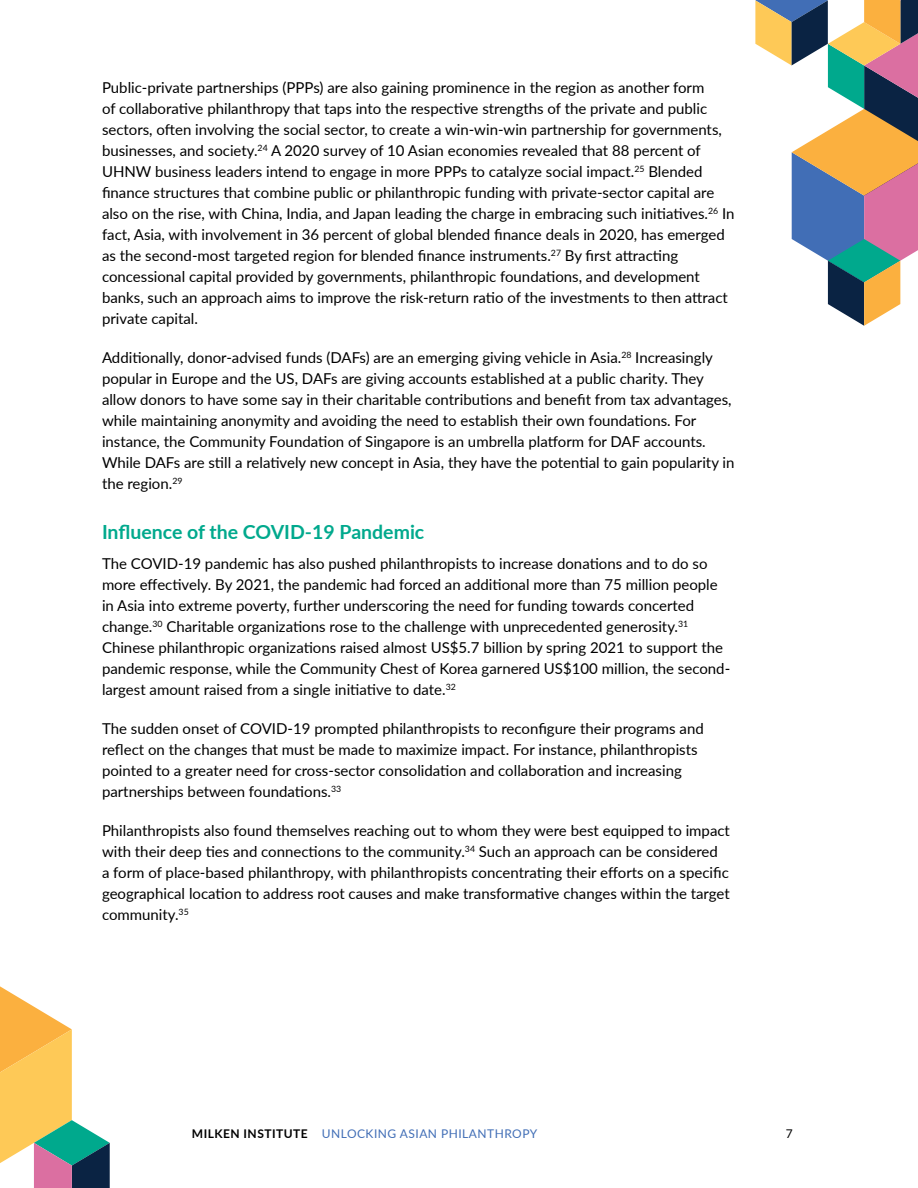
<style>
.page{position:relative;width:918px;height:1188px;background:#fff}
.page>*{position:absolute;margin:0;border:0;box-sizing:border-box;transform-origin:0 0}
.t1{font:700 19.5px "Lato";color:#00a98d}
.t2{font:15px/21px "Lato";color:#000}
.t3{font:12px "Lato";letter-spacing:.04em;color:#416eb6}
.t4{font:12px "Lato";color:#000}
.s1{font-weight:700;color:#000}
</style>
<div class="page">
<svg style="left:755px;top:0;width:163px;height:326px"></svg>
<svg style="left:0;top:986px;width:110px;height:202px"></svg>
<p class="t2" style="left:102px;top:76px;width:634px">Public-private partnerships (PPPs) are also gaining prominence in the region as another form<br>of collaborative philanthropy that taps into the respective strengths of the private and public sectors, often involving the social sector, to create a win-win-win partnership for governments, businesses, and society.<sup>24</sup> A 2020 survey of 10 Asian economies revealed that 88 percent of UHNW business leaders intend to engage in more PPPs to catalyze social impact.<sup>25</sup> Blended finance structures that combine public or philanthropic funding with private-sector capital are also on the rise, with China, India, and Japan leading the charge in embracing such initiatives.<sup>26</sup> In fact, Asia, with involvement in 36 percent of global blended finance deals in 2020, has emerged as the second-most targeted region for blended finance instruments.<sup>27</sup> By first attracting concessional capital provided by governments, philanthropic foundations, and development banks, such an approach aims to improve the risk-return ratio of the investments to then attract private capital.</p>
<p class="t2" style="left:102px;top:346px;width:634px">Additionally, donor-advised funds (DAFs) are an emerging giving vehicle in Asia.<sup>28</sup> Increasingly popular in Europe and the US, DAFs are giving accounts established at a public charity. They allow donors to have some say in their charitable contributions and benefit from tax advantages, while maintaining anonymity and avoiding the need to establish their own foundations. For instance, the Community Foundation of Singapore is an umbrella platform for DAF accounts.<br>While DAFs are still a relatively new concept in Asia, they have the potential to gain popularity in the region.<sup>29</sup></p>
<h1 class="t1" style="left:102px;top:518px;width:324px">Influence of the COVID-19 Pandemic</h1>
<p class="t2" style="left:102px;top:553px;width:630px">The COVID-19 pandemic has also pushed philanthropists to increase donations and to do so more effectively. By 2021, the pandemic had forced an additional more than 75 million people in Asia into extreme poverty, further underscoring the need for funding towards concerted change.<sup>30</sup> Charitable organizations rose to the challenge with unprecedented generosity.<sup>31<br></sup>Chinese philanthropic organizations raised almost US$5.7 billion by spring 2021 to support the pandemic response, while the Community Chest of Korea garnered US$100 million, the second&shy;largest amount raised from a single initiative to date.<sup>32</sup></p>
<p class="t2" style="left:102px;top:718px;width:603px">The sudden onset of COVID-19 prompted philanthropists to reconfigure their programs and reflect on the changes that must be made to maximize impact. For instance, philanthropists pointed to a greater need for cross-sector consolidation and collaboration and increasing partnerships between foundations.<sup>33</sup></p>
<p class="t2" style="left:102px;top:820px;width:630px">Philanthropists also found themselves reaching out to whom they were best equipped to impact with their deep ties and connections to the community.<sup>34</sup> Such an approach can be considered<br>a form of place-based philanthropy, with philanthropists concentrating their efforts on a specific geographical location to address root causes and make transformative changes within the target community.<sup>35</sup></p>
<p class="t3" style="left:192px;top:1125px;width:347px"><span class="s1">MILKEN INSTITUTE</span> UNLOCKING ASIAN PHILANTHROPY</p>
<p class="t4" style="left:786px;top:1125px;width:8px">7</p>
</div>
